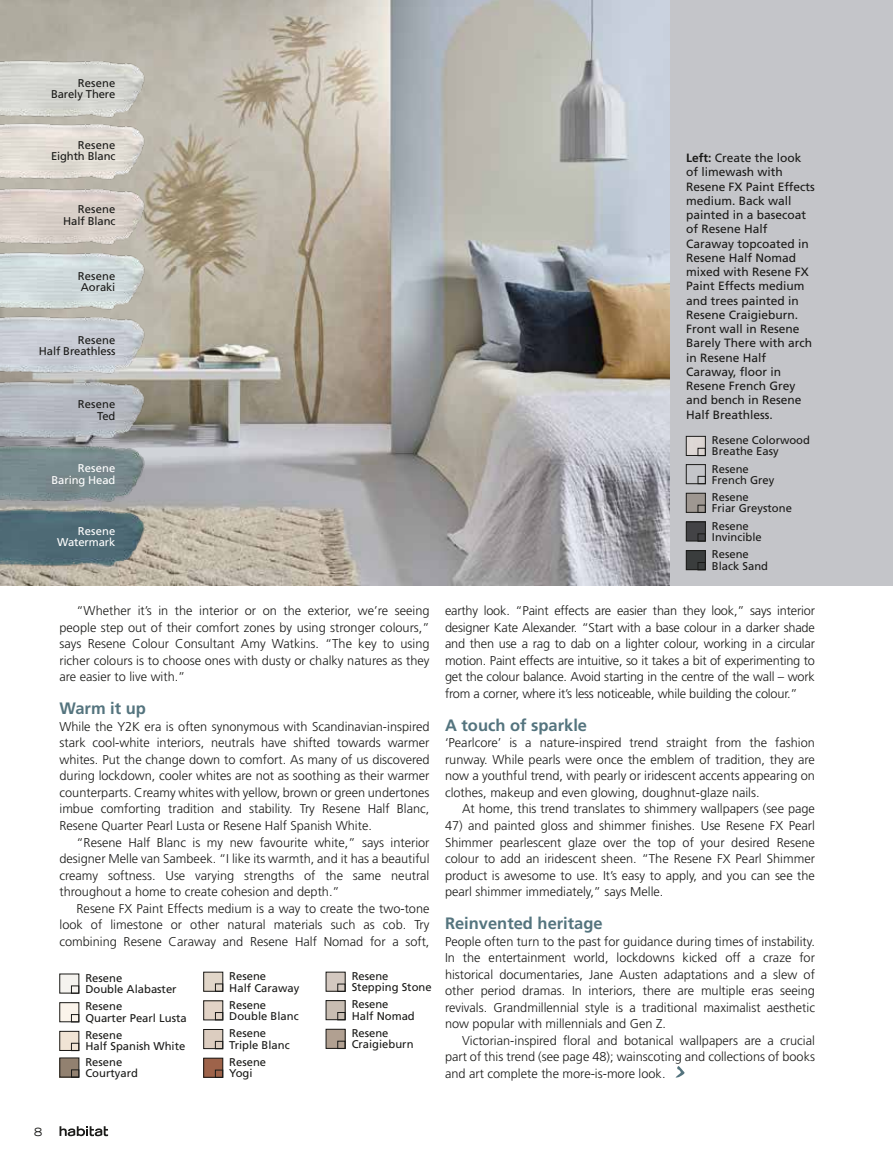
<style>
.page{position:relative;width:893px;height:1170px;background:#fff}
.page>*{position:absolute;margin:0;border:0;box-sizing:border-box;transform-origin:0 0}
.t1{font:700 16.5px "Frutiger LT Std";color:#54747e}
.t2{font:300 12.75px/16.5px "Frutiger LT Std";color:#1a1a18;text-align:justify}
.t3{font:12px/14.2px "Frutiger LT Std";color:#1a1a18}
.t4{font:11.25px/11.2px "Frutiger LT Std";color:#1a1a18}
.t5{font:11.25px/11.2px "Frutiger LT Std";letter-spacing:-.01em;color:#fff;text-align:right}
.t6{font:expanded 11.25px "Trade Gothic LH";color:#1a1a18}
.s1{font-weight:700}
</style>
<div class="page">
<hr style="left:892px;top:595px;width:1px;height:574px;background:#d3c8c0">
<div style="left:499px;top:0;width:394px;height:585px;background:#c4c5c9"></div>
<img style="left:0;top:0;width:669px;height:585px">
<svg style="left:676px;top:1066px;width:8px;height:11px"></svg>
<img style="left:0;top:121px;width:150px;height:449px">
<div style="left:60px;top:1002px;width:19px;height:19px;background:#fbf4eb"></div>
<div style="left:60px;top:1002px;width:19px;height:19px;border:1px solid #1a1a18"></div>
<div style="left:71px;top:1014px;width:8px;height:8px;border:1px solid #1a1a18"></div>
<div style="left:326px;top:1000px;width:19px;height:19px;background:#c8bdb2"></div>
<div style="left:326px;top:1000px;width:19px;height:19px;border:1px solid #1a1a18"></div>
<div style="left:337px;top:1012px;width:8px;height:7px;border:1px solid #1a1a18"></div>
<img style="left:688px;top:438px;width:16px;height:15px">
<div style="left:686px;top:436px;width:20px;height:19px;border:1px solid #1a1a18"></div>
<div style="left:698px;top:448px;width:7px;height:8px;border:1px solid #1a1a18"></div>
<div style="left:204px;top:972px;width:19px;height:19px;background:#e1d6c9"></div>
<div style="left:203px;top:971px;width:20px;height:20px;border:1px solid #1a1a18"></div>
<div style="left:215px;top:983px;width:8px;height:8px;border:1px solid #1a1a18"></div>
<div style="left:686px;top:464px;width:20px;height:20px;border:1px solid #1a1a18"></div>
<div style="left:698px;top:476px;width:8px;height:8px;border:1px solid #1a1a18"></div>
<div style="left:326px;top:1029px;width:19px;height:19px;background:#b1a091"></div>
<div style="left:326px;top:1028px;width:19px;height:20px;border:1px solid #1a1a18"></div>
<div style="left:337px;top:1040px;width:8px;height:8px;border:1px solid #1a1a18"></div>
<div style="left:204px;top:1029px;width:19px;height:19px;background:#dccdc0"></div>
<div style="left:203px;top:1029px;width:20px;height:19px;border:1px solid #1a1a18"></div>
<div style="left:215px;top:1041px;width:8px;height:7px;border:1px solid #1a1a18"></div>
<div style="left:204px;top:1000px;width:19px;height:19px;background:#e2d3c6"></div>
<div style="left:203px;top:1000px;width:20px;height:20px;border:1px solid #1a1a18"></div>
<div style="left:215px;top:1012px;width:8px;height:8px;border:1px solid #1a1a18"></div>
<div style="left:60px;top:973px;width:19px;height:20px;background:#f5f3ef"></div>
<div style="left:71px;top:985px;width:8px;height:8px;border:1px solid #1a1a18"></div>
<div style="left:686px;top:493px;width:19px;height:19px;background:#9e9791"></div>
<div style="left:686px;top:493px;width:20px;height:19px;border:1px solid #1a1a18"></div>
<div style="left:698px;top:505px;width:7px;height:7px;border:1px solid #1a1a18"></div>
<div style="left:686px;top:550px;width:19px;height:19px;background:#3a3d3d"></div>
<div style="left:686px;top:550px;width:20px;height:20px;border:1px solid #1a1a18"></div>
<div style="left:698px;top:562px;width:7px;height:8px;border:1px solid #1a1a18"></div>
<div style="left:60px;top:1057px;width:19px;height:19px;background:#928170"></div>
<div style="left:71px;top:1069px;width:8px;height:8px;border:1px solid #1a1a18"></div>
<div style="left:686px;top:522px;width:19px;height:19px;background:#434346"></div>
<div style="left:686px;top:521px;width:20px;height:20px;border:1px solid #1a1a18"></div>
<div style="left:698px;top:533px;width:7px;height:8px;border:1px solid #1a1a18"></div>
<img style="left:0;top:56px;width:150px;height:65px">
<div style="left:60px;top:1031px;width:19px;height:19px;background:#f0e4d5"></div>
<div style="left:60px;top:1031px;width:19px;height:19px;border:1px solid #1a1a18"></div>
<div style="left:71px;top:1042px;width:8px;height:8px;border:1px solid #1a1a18"></div>
<div style="left:326px;top:972px;width:19px;height:19px;background:#d3c8c0"></div>
<div style="left:337px;top:983px;width:8px;height:8px;border:1px solid #1a1a18"></div>
<div style="left:204px;top:1058px;width:19px;height:19px;background:#9e634a"></div>
<div style="left:203px;top:1057px;width:20px;height:20px;border:1px solid #1a1a18"></div>
<div style="left:215px;top:1069px;width:8px;height:8px;border:1px solid #1a1a18"></div>
<svg style="left:60px;top:1126px;width:48px;height:10px"></svg>
<p class="t4" style="left:51px;top:77px;width:66px;text-align:right">Resene<br>Barely There</p>
<p class="t4" style="left:51px;top:139px;width:66px;text-align:right">Resene<br>Eighth Blanc</p>
<p class="t4" style="left:63px;top:204px;width:54px;text-align:right">Resene<br>Half Blanc</p>
<p class="t4" style="left:78px;top:270px;width:39px">Resene<br>Aoraki</p>
<p class="t4" style="left:39px;top:335px;width:78px;text-align:right">Resene<br>Half Breathless</p>
<p class="t4" style="left:78px;top:399px;width:39px;text-align:right">Resene<br>Ted</p>
<p class="t5" style="left:52px;top:463px;width:65px">Resene<br>Baring Head</p>
<p class="t5" style="left:57px;top:525px;width:60px">Resene<br>Watermark</p>
<p class="t3" style="left:686px;top:151px;width:130px"><span class="s1">Left:</span> Create the look of limewash with<br>Resene FX Paint Effects medium. Back wall painted in a basecoat of Resene Half<br>Caraway topcoated in<br>Resene Half Nomad mixed with Resene FX<br>Paint Effects medium and trees painted in<br>Resene Craigieburn.<br>Front wall in Resene<br>Barely There with arch in Resene Half<br>Caraway, floor in<br>Resene French Grey and bench in Resene<br>Half Breathless.</p>
<p class="t4" style="left:712px;top:434px;width:100px">Resene Colorwood<br>Breathe Easy</p>
<p class="t4" style="left:712px;top:463px;width:64px">Resene<br>French Grey</p>
<p class="t4" style="left:712px;top:491px;width:82px">Resene<br>Friar Greystone</p>
<p class="t4" style="left:712px;top:549px;width:58px">Resene<br>Black Sand</p>
<p class="t4" style="left:712px;top:520px;width:52px">Resene<br>Invincible</p>
<p class="t2" style="left:60px;top:603px;width:371px;text-indent:17px">“Whether it’s in the interior or on the exterior, we’re seeing people step out of their comfort zones by using stronger colours,” says Resene Colour Consultant Amy Watkins. “The key to using richer colours is to choose ones with dusty or chalky natures as they are easier to live with.”</p>
<p class="t1" style="left:60px;top:699px;width:88px">Warm it up</p>
<p class="t2" style="left:60px;top:718px;width:371px">While the Y2K era is often synonymous with Scandinavian-inspired stark cool-white interiors, neutrals have shifted towards warmer whites. Put the change down to comfort. As many of us discovered during lockdown, cooler whites are not as soothing as their warmer counterparts. Creamy whites with yellow, brown or green undertones imbue comforting tradition and stability. Try Resene Half Blanc, Resene Quarter Pearl Lusta or Resene Half Spanish White.</p>
<p class="t2" style="left:60px;top:834px;width:371px;text-indent:17px">“Resene Half Blanc is my new favourite white,” says interior designer Melle van Sambeek. “I like its warmth, and it has a beautiful creamy softness. Use varying strengths of the same neutral throughout a home to create cohesion and depth.”</p>
<p class="t2" style="left:60px;top:900px;width:371px;text-indent:17px">Resene FX Paint Effects medium is a way to create the two-tone look of limestone or other natural materials such as cob. Try combining Resene Caraway and Resene Half Nomad for a soft,</p>
<p class="t4" style="left:85px;top:972px;width:93px">Resene<br>Double Alabaster</p>
<p class="t4" style="left:229px;top:970px;width:72px">Resene<br>Half Caraway</p>
<p class="t4" style="left:352px;top:970px;width:82px">Resene<br>Stepping Stone</p>
<p class="t4" style="left:85px;top:1000px;width:103px">Resene<br>Quarter Pearl Lusta</p>
<p class="t4" style="left:352px;top:998px;width:65px">Resene<br>Half Nomad</p>
<p class="t4" style="left:229px;top:999px;width:71px">Resene<br>Double Blanc</p>
<p class="t4" style="left:85px;top:1029px;width:102px">Resene<br>Half Spanish White</p>
<p class="t4" style="left:85px;top:1056px;width:54px">Resene<br>Courtyard</p>
<p class="t4" style="left:229px;top:1027px;width:62px">Resene<br>Triple Blanc</p>
<p class="t4" style="left:229px;top:1056px;width:38px">Resene<br>Yogi</p>
<p class="t4" style="left:352px;top:1027px;width:63px">Resene<br>Craigieburn</p>
<p class="t2" style="left:445px;top:603px;width:371px">earthy look. “Paint effects are easier than they look,” says interior designer Kate Alexander. “Start with a base colour in a darker shade and then use a rag to dab on a lighter colour, working in a circular motion. Paint effects are intuitive, so it takes a bit of experimenting to get the colour balance. Avoid starting in the centre of the wall – work from a corner, where it’s less noticeable, while building the colour.”</p>
<p class="t1" style="left:445px;top:715px;width:144px">A touch of sparkle</p>
<p class="t2" style="left:445px;top:735px;width:371px">‘Pearlcore’ is a nature-inspired trend straight from the fashion runway. While pearls were once the emblem of tradition, they are now a youthful trend, with pearly or iridescent accents appearing on clothes, makeup and even glowing, doughnut-glaze nails.</p>
<p class="t2" style="left:462px;top:801px;width:354px">At home, this trend translates to shimmery wallpapers (see page</p>
<p class="t2" style="left:445px;top:817px;width:371px">47) and painted gloss and shimmer finishes. Use Resene FX Pearl Shimmer pearlescent glaze over the top of your desired Resene colour to add an iridescent sheen. “The Resene FX Pearl Shimmer product is awesome to use. It’s easy to apply, and you can see the pearl shimmer immediately,” says Melle.</p>
<p class="t1" style="left:445px;top:913px;width:159px">Reinvented heritage</p>
<p class="t2" style="left:445px;top:933px;width:371px">People often turn to the past for guidance during times of instability.<br>In the entertainment world, lockdowns kicked off a craze for historical documentaries, Jane Austen adaptations and a slew of other period dramas. In interiors, there are multiple eras seeing revivals. Grandmillennial style is a traditional maximalist aesthetic now popular with millennials and Gen Z.</p>
<p class="t2" style="left:445px;top:1032px;width:371px;text-indent:17px">Victorian-inspired floral and botanical wallpapers are a crucial part of this trend (see page 48); wainscoting and collections of books and art complete the more-is-more look.</p>
<p class="t6" style="left:34px;top:1124px;width:10px">8</p>
</div>
